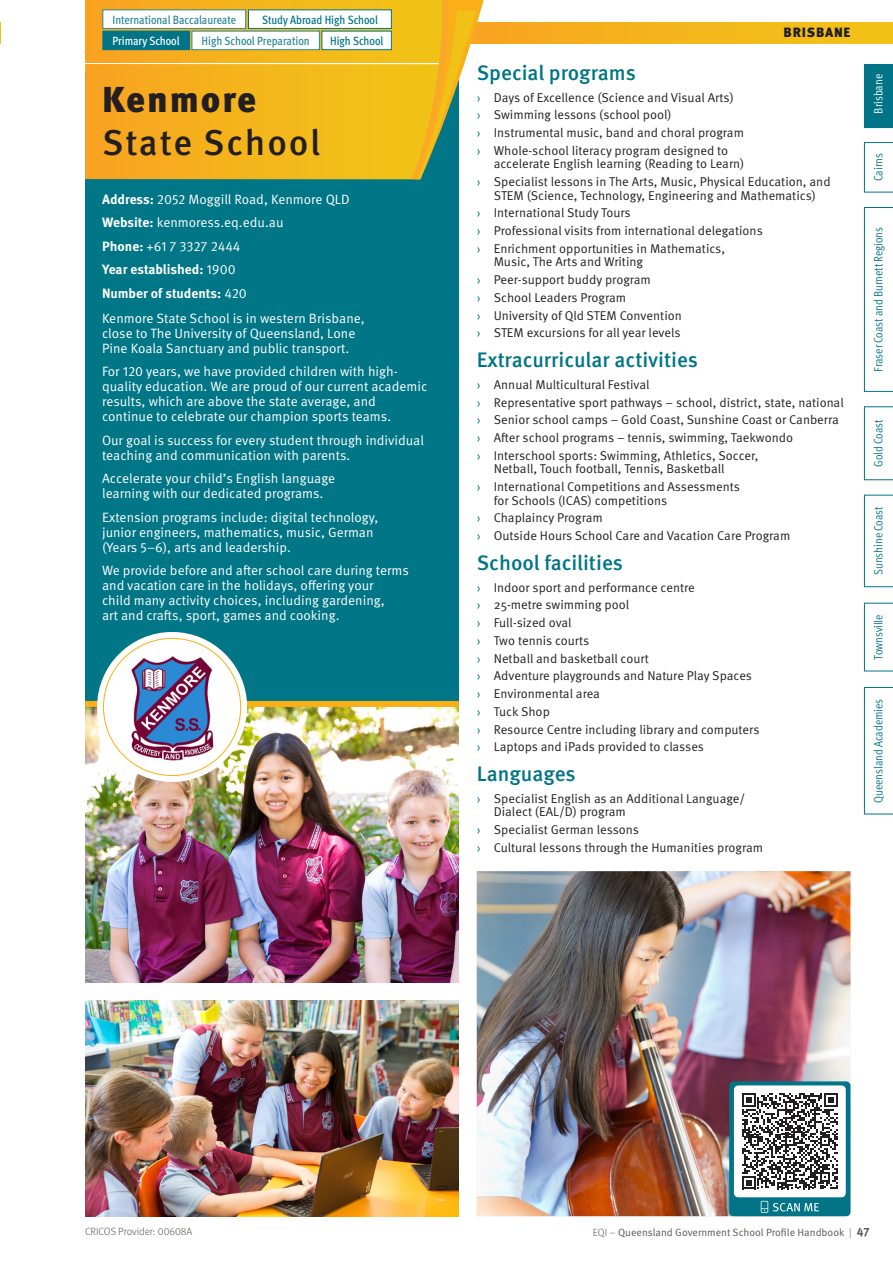
<style>
.page{position:relative;width:893px;height:1263px;background:#fff}
.page>*{position:absolute;margin:0;border:0;box-sizing:border-box;transform-origin:0 0}
.Heading_2{font:500 36px/43.2px "Meta OT";letter-spacing:.05em;color:#231f20}
.Heading_3{font:500 21px "Meta OT";color:#017587}
.Body{font:13.5px/15px "Meta OT Norm";color:#fff}
.Body-2{font:700 13.5px "Meta OT";letter-spacing:-.005em;color:#fff}
.t1{font:900 13.5px "Meta OT";letter-spacing:.06em;color:#231f20}
.t2{font:12.75px/13.5px "Meta OT Norm";color:#231f20}
.Tabs{font:12px "Meta OT Cond Norm";letter-spacing:-.005em;color:#017587}
.Cyan_Box_Text{font:500 condensed 12px "Meta OT";color:#017587}
.Heading_3-2{font:500 condensed 12px "Meta OT";letter-spacing:-.005em;color:#2c8798}
.Cyan_Box_Text-2{font:500 condensed 12px "Meta OT";color:#2c8798}
.Cyan_Box_Text-3{font:500 condensed 12px "Meta OT";color:#fff}
.Tabs-2{font:12px "Meta OT Cond Norm";color:#fff}
.t3{font:10.5px "Meta OT Norm";color:#57585a}
.t4{font:300 10.5px "Meta OT";color:#57585a}
.s1{font-weight:900}
.s2{font-family:"Meta OT";font-weight:700}
.s3{font-family:"Meta OT Norm";font-weight:400}
.s4{color:#017587}
.s5{font-family:"Meta OT";font-weight:300}
.s6{font-family:"Meta OT";font-weight:700;font-size:12px}
</style>
<div class="page">
<div style="left:864px;top:64px;width:29px;height:64px;background:#017587"></div>
<svg style="left:864px;top:142px;width:29px;height:50px"></svg>
<svg style="left:864px;top:207px;width:29px;height:185px"></svg>
<svg style="left:864px;top:406px;width:29px;height:74px"></svg>
<svg style="left:864px;top:495px;width:29px;height:92px"></svg>
<svg style="left:864px;top:603px;width:29px;height:68px"></svg>
<svg style="left:864px;top:687px;width:29px;height:127px"></svg>
<svg style="left:0;top:22px;width:1px;height:21px"></svg>
<div style="left:85px;top:73px;width:374px;height:634px;background:#007687"></div>
<img style="left:85px;top:707px;width:374px;height:275px">
<div style="left:85px;top:701px;width:374px;height:6px;background:#faaf18"></div>
<div style="left:97px;top:632px;width:150px;height:150px;background:#fff;border-radius:50%"></div>
<img style="left:127px;top:652px;width:90px;height:109px">
<img style="left:85px;top:1001px;width:374px;height:215px">
<img style="left:477px;top:871px;width:373px;height:345px">
<div style="left:459px;top:22px;width:434px;height:21px;background:linear-gradient(to right,#f8a421,#f1c417)"></div>
<svg style="left:85px;top:0;width:402px;height:179px;background:#edb72f"></svg>
<div style="left:103px;top:10px;width:143px;height:18px;background:#fff"></div>
<div style="left:102px;top:9px;width:144px;height:20px;border:1px solid #2c8798"></div>
<div style="left:248px;top:10px;width:143px;height:18px;background:#fff"></div>
<div style="left:248px;top:9px;width:144px;height:20px;border:1px solid #017587"></div>
<div style="left:103px;top:31px;width:86px;height:19px;background:#017587"></div>
<div style="left:192px;top:31px;width:127px;height:19px;background:#fff"></div>
<div style="left:192px;top:31px;width:128px;height:19px;border:1px solid #2c8798"></div>
<div style="left:322px;top:31px;width:69px;height:19px;background:#fff"></div>
<div style="left:322px;top:31px;width:70px;height:19px;border:1px solid #017587"></div>
<div style="left:729px;top:1081px;width:121px;height:135px;background:#017587;border-radius:4px"></div>
<svg style="left:761px;top:1201px;width:58px;height:12px"></svg>
<div style="left:734px;top:1085px;width:112px;height:112px;background:#fff;border-radius:4px"></div>
<svg style="left:742px;top:1093px;width:96px;height:96px"></svg>
<p class="Heading_3-2" style="left:112px;top:12px;width:125px">International Baccalaureate</p>
<p class="Cyan_Box_Text" style="left:262px;top:12px;width:117px">Study Abroad High School</p>
<p class="Cyan_Box_Text-3" style="left:112px;top:33px;width:69px">Primary School</p>
<p class="Cyan_Box_Text-2" style="left:202px;top:33px;width:110px">High School Preparation</p>
<p class="Cyan_Box_Text" style="left:330px;top:33px;width:55px">High School</p>
<p class="Heading_2" style="left:102px;top:79px;width:220px"><span class="s1">Kenmore<br></span>State School</p>
<p class="Body" style="left:102px;top:192px;width:249px"><span class="s2">Address:</span> 2052 Moggill Road, Kenmore QLD</p>
<p class="Body" style="left:102px;top:215px;width:183px"><span class="s2">Website:</span> kenmoress.eq.edu.au</p>
<p class="Body" style="left:102px;top:239px;width:140px"><span class="s2">Phone:</span> +61 7 3327 2444</p>
<p class="Body-2" style="left:102px;top:261px;width:135px">Year established: <span class="s3">1900</span></p>
<p class="Body-2" style="left:102px;top:284px;width:146px">Number of students: <span class="s3">420</span></p>
<p class="Body" style="left:102px;top:311px;width:264px">Kenmore State School is in western Brisbane, close to The University of Queensland, Lone<br>Pine Koala Sanctuary and public transport.</p>
<p class="Body" style="left:102px;top:364px;width:327px">For 120 years, we have provided children with high&shy;quality education. We are proud of our current academic results, which are above the state average, and continue to celebrate our champion sports teams.</p>
<p class="Body" style="left:102px;top:433px;width:323px">Our goal is success for every student through individual teaching and communication with parents.</p>
<p class="Body" style="left:102px;top:471px;width:235px">Accelerate your child’s English language learning with our dedicated programs.</p>
<p class="Body" style="left:102px;top:510px;width:278px">Extension programs include: digital technology, junior engineers, mathematics, music, German (Years 5–6), arts and leadership.</p>
<p class="Body" style="left:102px;top:563px;width:308px">We provide before and after school care during terms and vacation care in the holidays, offering your<br>child many activity choices, including gardening,<br>art and crafts, sport, games and cooking.</p>
<p class="t1" style="left:784px;top:25px;width:68px">BRISBANE</p>
<p class="Heading_3" style="left:477px;top:59px;width:161px">Special programs</p>
<p class="t2" style="left:477px;top:91px;width:259px"><span class="s4">›</span> Days of Excellence (Science and Visual Arts)</p>
<p class="t2" style="left:477px;top:108px;width:196px"><span class="s4">›</span> Swimming lessons (school pool)</p>
<p class="t2" style="left:477px;top:126px;width:269px"><span class="s4">›</span> Instrumental music, band and choral program</p>
<p class="t2" style="left:494px;top:144px;width:252px;text-indent:-17px"><span class="s4">›</span> Whole-school literacy program designed to accelerate English learning (Reading to Learn)</p>
<p class="t2" style="left:477px;top:175px;width:355px;text-align:center"><span class="s4">›</span> Specialist lessons in The Arts, Music, Physical Education, and<br>STEM (Science, Technology, Engineering and Mathematics)</p>
<p class="t2" style="left:477px;top:206px;width:155px"><span class="s4">›</span> International Study Tours</p>
<p class="t2" style="left:477px;top:224px;width:288px"><span class="s4">›</span> Professional visits from international delegations</p>
<p class="t2" style="left:494px;top:242px;width:233px;text-indent:-17px"><span class="s4">›</span> Enrichment opportunities in Mathematics,<br>Music, The Arts and Writing</p>
<p class="t2" style="left:477px;top:273px;width:176px"><span class="s4">›</span> Peer-support buddy program</p>
<p class="t2" style="left:477px;top:291px;width:151px"><span class="s4">›</span> School Leaders Program</p>
<p class="t2" style="left:477px;top:309px;width:207px"><span class="s4">›</span> University of Qld STEM Convention</p>
<p class="t2" style="left:477px;top:326px;width:205px"><span class="s4">›</span> STEM excursions for all year levels</p>
<p class="Heading_3" style="left:477px;top:347px;width:223px">Extracurricular activities</p>
<p class="t2" style="left:477px;top:378px;width:174px"><span class="s4">›</span> Annual Multicultural Festival</p>
<p class="t2" style="left:477px;top:396px;width:369px"><span class="s4">›</span> Representative sport pathways – school, district, state, national</p>
<p class="t2" style="left:477px;top:413px;width:364px"><span class="s4">›</span> Senior school camps – Gold Coast, Sunshine Coast or Canberra</p>
<p class="t2" style="left:477px;top:431px;width:318px"><span class="s4">›</span> After school programs – tennis, swimming, Taekwondo</p>
<p class="t2" style="left:494px;top:449px;width:266px;text-indent:-17px"><span class="s4">›</span> Interschool sports: Swimming, Athletics, Soccer,<br>Netball, Touch football, Tennis, Basketball</p>
<p class="t2" style="left:494px;top:480px;width:248px;text-indent:-17px"><span class="s4">›</span> International Competitions and Assessments for Schools (ICAS) competitions</p>
<p class="t2" style="left:477px;top:511px;width:128px"><span class="s4">›</span> Chaplaincy Program</p>
<p class="t2" style="left:477px;top:529px;width:315px"><span class="s4">›</span> Outside Hours School Care and Vacation Care Program</p>
<p class="Heading_3" style="left:477px;top:549px;width:148px">School facilities</p>
<p class="t2" style="left:477px;top:581px;width:220px"><span class="s4">›</span> Indoor sport and performance centre</p>
<p class="t2" style="left:477px;top:598px;width:154px"><span class="s4">›</span> 25-metre swimming pool</p>
<p class="t2" style="left:477px;top:616px;width:96px"><span class="s4">›</span> Full-sized oval</p>
<p class="t2" style="left:477px;top:634px;width:114px"><span class="s4">›</span> Two tennis courts</p>
<p class="t2" style="left:477px;top:652px;width:174px"><span class="s4">›</span> Netball and basketball court</p>
<p class="t2" style="left:477px;top:669px;width:277px"><span class="s4">›</span> Adventure playgrounds and Nature Play Spaces</p>
<p class="t2" style="left:477px;top:687px;width:125px"><span class="s4">›</span> Environmental area</p>
<p class="t2" style="left:477px;top:705px;width:75px"><span class="s4">›</span> Tuck Shop</p>
<p class="t2" style="left:477px;top:723px;width:284px"><span class="s4">›</span> Resource Centre including library and computers</p>
<p class="t2" style="left:477px;top:740px;width:229px"><span class="s4">›</span> Laptops and iPads provided to classes</p>
<p class="Heading_3" style="left:477px;top:760px;width:101px">Languages</p>
<p class="t2" style="left:494px;top:792px;width:253px;text-indent:-17px"><span class="s4">›</span> Specialist English as an Additional Language/<br>Dialect (EAL/D) program</p>
<p class="t2" style="left:477px;top:823px;width:164px"><span class="s4">›</span> Specialist German lessons</p>
<p class="t2" style="left:477px;top:841px;width:288px"><span class="s4">›</span> Cultural lessons through the Humanities program</p>
<p class="Tabs-2" style="left:871px;top:114px;width:41px;rotate:-90deg">Brisbane</p>
<p class="Tabs" style="left:871px;top:181px;width:29px;rotate:-90deg">Cairns</p>
<p class="Tabs" style="left:871px;top:372px;width:146px;rotate:-90deg">Fraser Coast and Burnett Regions</p>
<p class="Tabs" style="left:871px;top:467px;width:48px;rotate:-90deg">Gold Coast</p>
<p class="Tabs" style="left:871px;top:575px;width:70px;rotate:-90deg">Sunshine Coast</p>
<p class="Tabs" style="left:871px;top:659px;width:46px;rotate:-90deg">Townsville</p>
<p class="Tabs" style="left:871px;top:803px;width:105px;rotate:-90deg">Queensland Academies</p>
<p class="t4" style="left:85px;top:1225px;width:109px">CRICOS Provider: 00608A</p>
<p class="t3" style="left:593px;top:1226px;width:278px"><span class="s5">EQI –</span> Queensland Government School Profile Handbook <span class="s5">|</span> <span class="s6">47</span></p>
</div>
